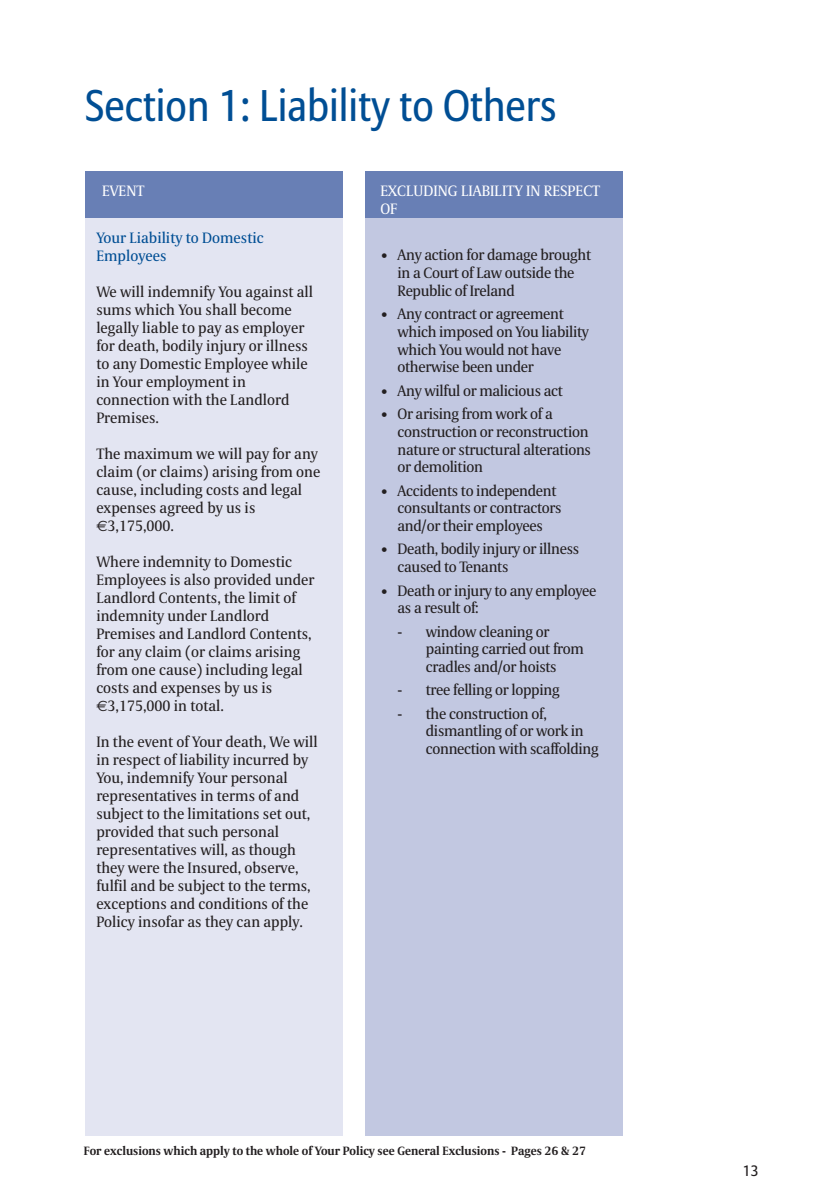
<style>
.page{position:relative;width:838px;height:1191px;background:#fff}
.page>*{position:absolute;margin:0;border:0;box-sizing:border-box;transform-origin:0 0}
.t1{font:44px "Allianz Sans";color:#004e94;scale:.95 1}
.t2{font:15px/18px "Allianz Serif";color:#231f20}
.t3{font:15px/17.6px "Allianz Serif";letter-spacing:-.02em;color:#231f20}
.t4{font:15px/18px "Allianz Serif";color:#fff}
.t5{font:15px/18px "Allianz Serif";color:#004e94}
.t6{font:15px "Allianz Sans";color:#231f20}
.t7{font:700 12px "Allianz Serif";color:#231f20}
.s1{font-family:"Euro Sans"}
</style>
<div class="page">
<div style="left:85px;top:172px;width:258px;height:964px;background:#e3e5f2"></div>
<div style="left:366px;top:172px;width:257px;height:964px;background:#c2c8e1"></div>
<div style="left:85px;top:172px;width:258px;height:46px;background:#687fb5"></div>
<div style="left:366px;top:172px;width:257px;height:46px;background:#687fb5"></div>
<h1 class="t1" style="left:85px;top:87px;width:498px">Section 1: Liability to Others</h1>
<p class="t4" style="left:102px;top:183px;width:44px">EVENT</p>
<p class="t5" style="left:96px;top:230px;width:169px">Your Liability to Domestic<br>Employees</p>
<p class="t2" style="left:96px;top:284px;width:218px">We will indemnify You against all sums which You shall become legally liable to pay as employer for death, bodily injury or illness to any Domestic Employee while in Your employment in connection with the Landlord<br>Premises.</p>
<p class="t2" style="left:96px;top:446px;width:225px">The maximum we will pay for any claim (or claims) arising from one cause, including costs and legal expenses agreed by us is <span class="s1">€</span>3,175,000.</p>
<p class="t2" style="left:96px;top:554px;width:219px">Where indemnity to Domestic<br>Employees is also provided under<br>Landlord Contents, the limit of indemnity under Landlord<br>Premises and Landlord Contents, for any claim (or claims arising from one cause) including legal costs and expenses by us is <span class="s1">€</span>3,175,000 in total.</p>
<p class="t2" style="left:96px;top:734px;width:223px">In the event of Your death, We will in respect of liability incurred by<br>You, indemnify Your personal representatives in terms of and subject to the limitations set out, provided that such personal representatives will, as though they were the Insured, observe, fulfil and be subject to the terms, exceptions and conditions of the<br>Policy insofar as they can apply.</p>
<p class="t4" style="left:380px;top:183px;width:221px">EXCLUDING LIABILITY IN RESPECT<br>OF</p>
<p class="t3" style="left:397px;top:247px;width:195px;text-indent:-17px">• Any action for damage brought in a Court of Law outside the<br>Republic of Ireland</p>
<p class="t3" style="left:397px;top:306px;width:193px;text-indent:-17px">• Any contract or agreement which imposed on You liability which You would not have otherwise been under</p>
<p class="t3" style="left:380px;top:383px;width:184px">• Any wilful or malicious act</p>
<p class="t3" style="left:397px;top:406px;width:195px;text-indent:-17px">• Or arising from work of a construction or reconstruction nature or structural alterations or demolition</p>
<p class="t3" style="left:397px;top:483px;width:166px;text-indent:-17px">• Accidents to independent consultants or contractors and/or their employees</p>
<p class="t3" style="left:397px;top:541px;width:183px;text-indent:-17px">• Death, bodily injury or illness caused to Tenants</p>
<p class="t3" style="left:397px;top:582px;width:201px;text-indent:-17px">• Death or injury to any employee as a result of:</p>
<p class="t3" style="left:426px;top:623px;width:160px;text-indent:-28px">- window cleaning or painting carried out from cradles and/or hoists</p>
<p class="t3" style="left:397px;top:682px;width:164px">- tree felling or lopping</p>
<p class="t3" style="left:426px;top:706px;width:174px;text-indent:-28px">- the construction of, dismantling of or work in connection with scaffolding</p>
<p class="t7" style="left:84px;top:1145px;width:504px">For exclusions which apply to the whole of Your Policy see General Exclusions - Pages 26 &amp; 27</p>
<p class="t6" style="left:743px;top:1164px;width:17px">13</p>
</div>
